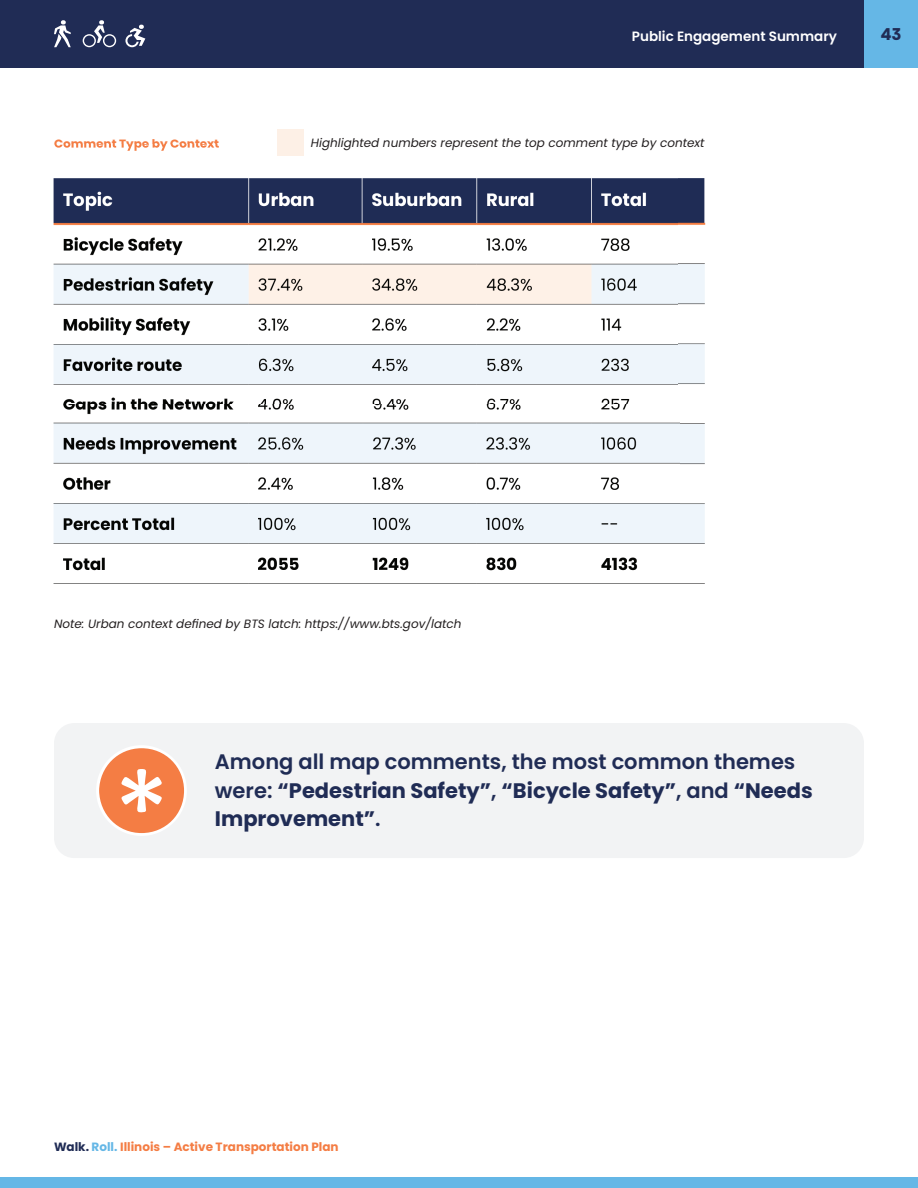
<style>
.page{position:relative;width:918px;height:1188px;background:#fff}
.page>*{position:absolute;margin:0;border:0;box-sizing:border-box;transform-origin:0 0}
.t1{font:700 21px/28.5px "Poppins";color:#202c55}
.t2{font:700 16.5px "Poppins";color:#202c55}
.t3{font:600 13.5px "Poppins";color:#fff}
.t4{font:italic 12px "Poppins";color:#231f20}
.t5{font:700 12px "Poppins";color:#f47d44}
.s1{font-weight:600}
.s2{color:#202c55}
.s3{color:#65b7e6}
</style>
<div class="page">
<div style="left:0;top:0;width:918px;height:68px;background:#202c55"></div>
<div style="left:0;top:1178px;width:918px;height:10px;background:#65b7e6"></div>
<div style="left:864px;top:0;width:54px;height:68px;background:#65b7e6"></div>
<svg style="left:54px;top:20px;width:17px;height:27px"></svg>
<svg style="left:83px;top:20px;width:33px;height:27px"></svg>
<svg style="left:125px;top:25px;width:20px;height:22px"></svg>
<div style="left:54px;top:723px;width:810px;height:135px;background:#f2f3f4;border-radius:20px"></div>
<div style="left:96px;top:745px;width:91px;height:91px;border:4px solid #fff;border-radius:50%"></div>
<svg style="left:99px;top:748px;width:85px;height:85px"></svg>
<img style="left:53px;top:178px;width:653px;height:406px">
<img style="left:54px;top:145px;width:165px;height:6px">
<div style="left:277px;top:129px;width:27px;height:27px;background:#fdf0e6"></div>
<p class="t5" style="left:54px;top:136px;width:167px">Comment Type by Context</p>
<p class="t3" style="left:632px;top:28px;width:207px">Public Engagement Summary</p>
<p class="t4" style="left:311px;top:136px;width:395px">Highlighted numbers represent the top comment type by context</p>
<h2 class="t2" style="left:880px;top:24px;width:23px">43</h2>
<p class="t4" style="left:54px;top:617px;width:409px">Note: Urban context defined by BTS latch: https://www.bts.gov/latch</p>
<h1 class="t1" style="left:215px;top:748px;width:599px"><span class="s1">Among all map comments, the most common themes were</span> “<span class="s1">:</span> Pedestrian Safety “<span class="s1">,</span>” Bicycle Safety <span class="s1">,</span>” <span class="s1">and</span> “Needs<br>Improvement <span class="s1">.</span>“</h1>
<p class="t5" style="left:54px;top:1140px;width:286px"><span class="s2">Walk.</span> <span class="s3">Roll.</span> Illinois – Active Transportation Plan</p>
</div>
